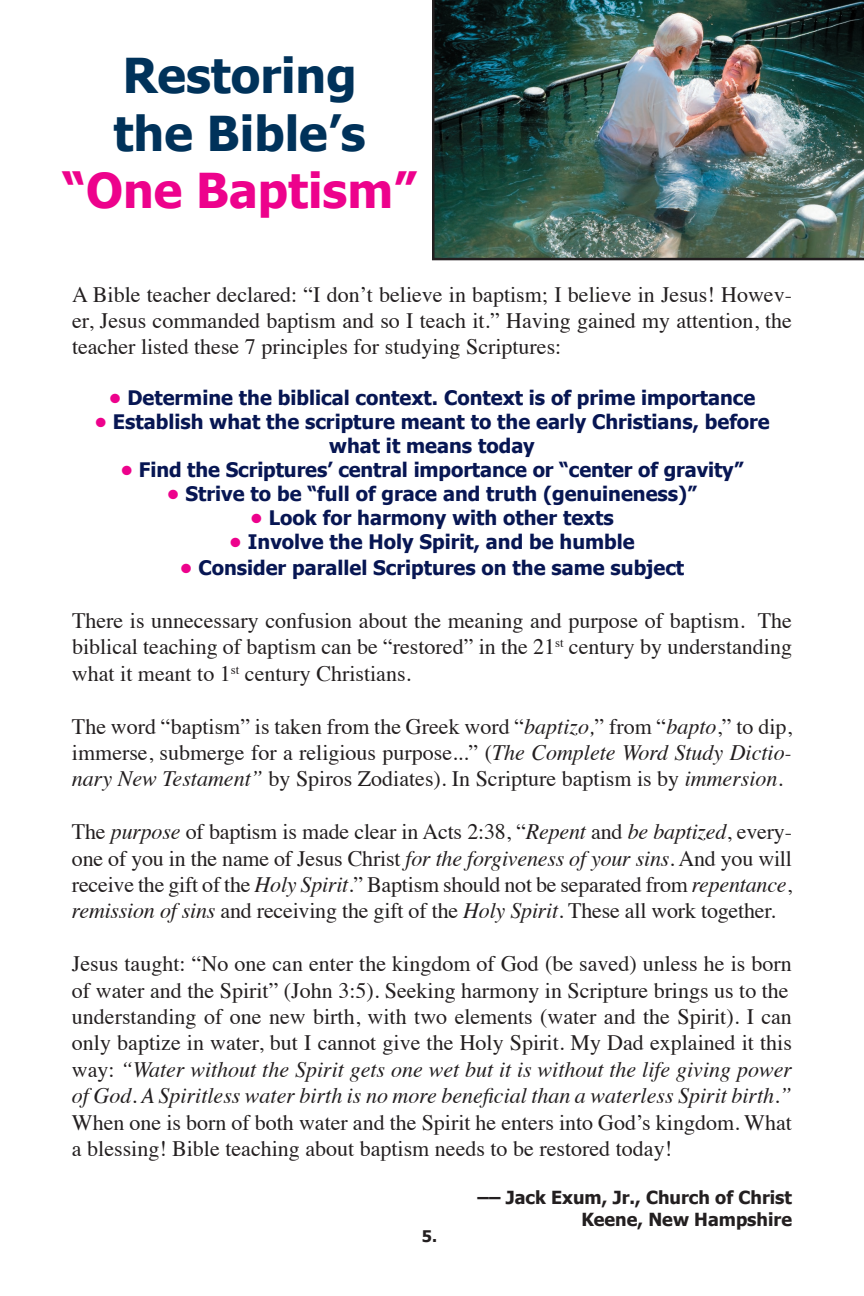
<style>
.page{position:relative;width:864px;height:1296px;background:#fff}
.page>*{position:absolute;margin:0;border:0;box-sizing:border-box;transform-origin:0 0}
.t1{font:700 48px/57.6px "Tahoma";color:#00325a}
.t2{font:700 48px "Tahoma";color:#ed028c}
.t3{font:22px/26.4px "Times";color:#231f20;text-align:justify}
.t4{font:700 20px/24px "Tahoma";color:#071653;text-align:center}
.t5{font:700 18px/21.6px "Tahoma";color:#231f20;text-align:right}
.t6{font:700 16px "Tahoma";color:#231f20}
.s1{color:#ed028c}
.s2{font-style:italic}
</style>
<div class="page">
<img style="left:432px;top:0;width:432px;height:260px">
<h1 class="t1" style="left:114px;top:44px;width:253px">Restoring the Bible’s</h1>
<h1 class="t2" style="left:63px;top:157px;width:356px">“One Baptism”</h1>
<p class="t3" style="left:72px;top:279px;width:722px">A Bible teacher declared: “I don’t believe in baptism; I believe in Jesus! Howev&shy;er, Jesus commanded baptism and so I teach it.” Having gained my attention, the teacher listed these 7 principles for studying Scriptures:</p>
<p class="t4" style="left:109px;top:384px;width:648px"><span class="s1">•</span> Determine the biblical context. Context is of prime importance</p>
<p class="t4" style="left:94px;top:408px;width:677px"><span class="s1">•</span> Establish what the scripture meant to the early Christians, before what it means today</p>
<p class="t4" style="left:121px;top:456px;width:625px"><span class="s1">•</span> Find the Scriptures’ central importance or “center of gravity”</p>
<p class="t4" style="left:167px;top:480px;width:532px"><span class="s1">•</span> Strive to be “full of grace and truth (genuineness)”</p>
<p class="t4" style="left:250px;top:504px;width:365px"><span class="s1">•</span> Look for harmony with other texts</p>
<p class="t4" style="left:229px;top:528px;width:407px"><span class="s1">•</span> Involve the Holy Spirit, and be humble</p>
<p class="t4" style="left:180px;top:555px;width:506px"><span class="s1">•</span> Consider parallel Scriptures on the same subject</p>
<p class="t3" style="left:72px;top:606px;width:722px">There is unnecessary confusion about the meaning and purpose of baptism. The biblical teaching of baptism can be “restored” in the 21<sup>st</sup> century by understanding what it meant to 1<sup>st</sup> century Christians.</p>
<p class="t3" style="left:72px;top:711px;width:722px">The word “baptism” is taken from the Greek word “<span class="s2">baptizo,</span>” from “<span class="s2">bapto</span>,” to dip, immerse, submerge for a religious purpose...” (<span class="s2">The Complete Word Study Dictio&shy;nary New Testament”</span> by Spiros Zodiates). In Scripture baptism is by <span class="s2">immersion</span>.</p>
<p class="t3" style="left:72px;top:817px;width:722px">The <span class="s2">purpose</span> of baptism is made clear in Acts 2:38, “<span class="s2">Repent</span> and <span class="s2">be baptized</span>, every&shy;one of you in the name of Jesus Christ <span class="s2">for the forgiveness of your sins</span>. And you will receive the gift of the <span class="s2">Holy Spirit</span>.” Baptism should not be separated from <span class="s2">repentance</span>, <span class="s2">remission of sins</span> and receiving the gift of the <span class="s2">Holy Spirit</span>. These all work together.</p>
<p class="t3" style="left:72px;top:949px;width:722px;text-align:left">Jesus taught: “No one can enter the kingdom of God (be saved) unless he is born of water and the Spirit” (John 3:5). Seeking harmony in Scripture brings us to the understanding of one new birth, with two elements (water and the Spirit). I can only baptize in water, but I cannot give the Holy Spirit. My Dad explained it this way: <span class="s2">“Water without the Spirit gets one wet but it is without the life giving power of God. A Spiritless water birth is no more beneficial than a waterless Spirit birth.”</span></p>
<p class="t3" style="left:72px;top:1107px;width:722px">When one is born of both water and the Spirit he enters into God’s kingdom. What a blessing! Bible teaching about baptism needs to be restored today!</p>
<p class="t5" style="left:478px;top:1186px;width:316px">–– Jack Exum, Jr., Church of Christ<br>Keene, New Hampshire</p>
<p class="t6" style="left:422px;top:1225px;width:17px">5.</p>
</div>
